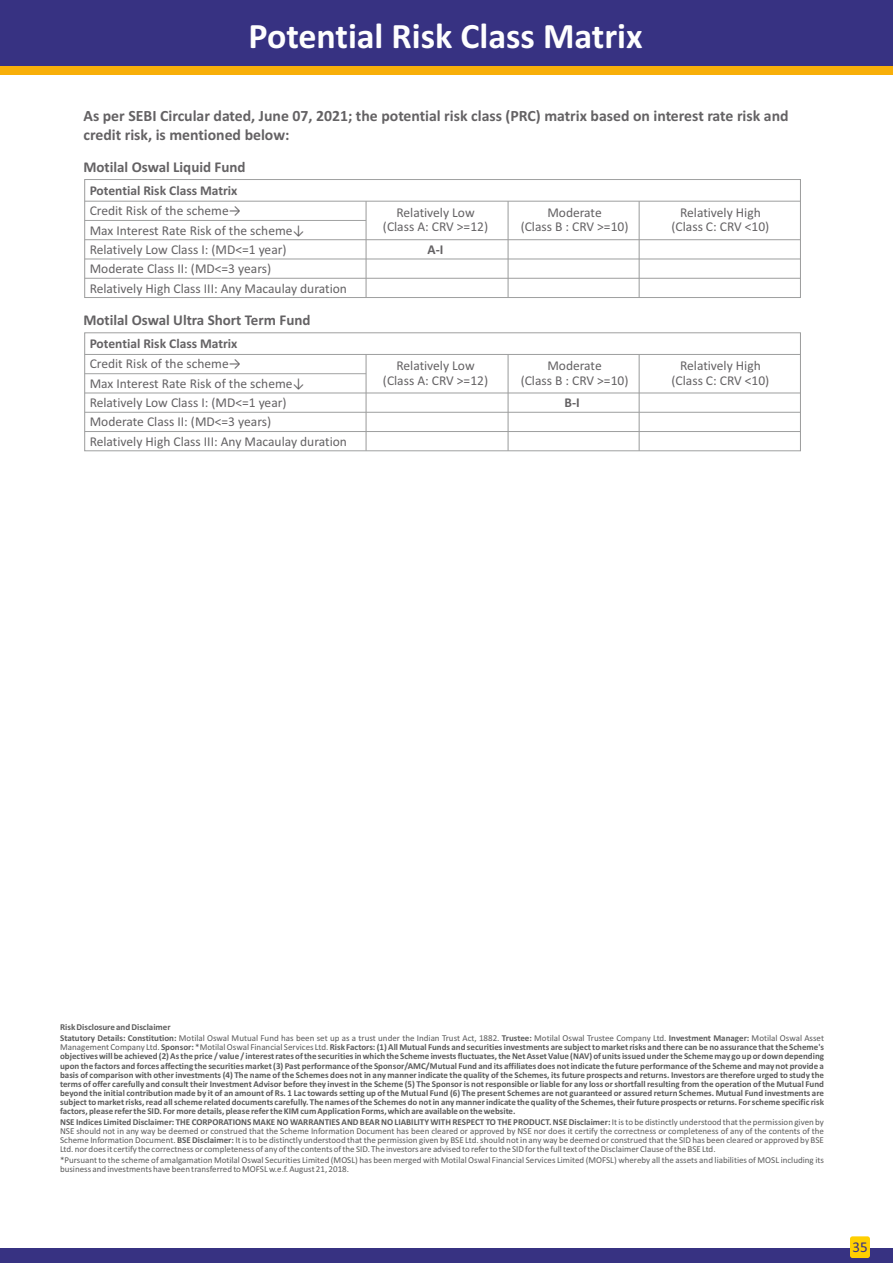
<style>
.page{position:relative;width:893px;height:1263px;background:#fff}
.page>*{position:absolute;margin:0;border:0;box-sizing:border-box;transform-origin:0 0}
.t1{font:700 36px "Calibri";color:#fefefe}
.t2{font:700 15.75px/19.2px "Calibri";color:#646264}
.t3{font:700 15px "Calibri";color:#646264}
.t4{font:15px "Calibri";color:#373282}
.t5{font:13.5px/14.9px "Calibri";color:#646264;text-align:center}
.t6{font:700 13.5px "Calibri";color:#646264}
.t7{font:700 9px/9.1px "Calibri";color:#5b5b5b;text-align:justify}
.t8{font:9px/9.1px "Calibri";color:#5b5b5b}
.s1{font-weight:700}
.s2{font-weight:400}
</style>
<div class="page">
<div style="left:0;top:0;width:893px;height:67px;background:#373282"></div>
<div style="left:0;top:66px;width:893px;height:9px;background:#f8af09"></div>
<div style="left:0;top:1248px;width:893px;height:15px;background:#373282"></div>
<div style="left:850px;top:1236px;width:20px;height:22px;background:#ffcf00;border-radius:3px"></div>
<div style="left:84px;top:179px;width:717px;height:119px;border:1px solid #9d9e9e"></div>
<hr style="left:85px;top:201px;width:715px;height:1px;background:#9d9e9e">
<hr style="left:85px;top:220px;width:281px;height:1px;background:#9d9e9e">
<hr style="left:85px;top:239px;width:715px;height:1px;background:#9d9e9e">
<hr style="left:85px;top:259px;width:715px;height:1px;background:#9d9e9e">
<hr style="left:85px;top:278px;width:715px;height:1px;background:#9d9e9e">
<hr style="left:366px;top:201px;width:1px;height:96px;background:#9d9e9e">
<hr style="left:508px;top:201px;width:1px;height:96px;background:#9d9e9e">
<hr style="left:639px;top:201px;width:1px;height:96px;background:#9d9e9e">
<div style="left:84px;top:332px;width:717px;height:119px;border:1px solid #9d9e9e"></div>
<hr style="left:85px;top:354px;width:715px;height:1px;background:#9d9e9e">
<hr style="left:85px;top:373px;width:281px;height:1px;background:#9d9e9e">
<hr style="left:85px;top:393px;width:715px;height:1px;background:#9d9e9e">
<hr style="left:85px;top:412px;width:715px;height:1px;background:#9d9e9e">
<hr style="left:85px;top:431px;width:715px;height:1px;background:#9d9e9e">
<hr style="left:366px;top:354px;width:1px;height:97px;background:#9d9e9e">
<hr style="left:508px;top:354px;width:1px;height:97px;background:#9d9e9e">
<hr style="left:639px;top:354px;width:1px;height:97px;background:#9d9e9e">
<h1 class="t1" style="left:248px;top:21px;width:396px">Potential Risk Class Matrix</h1>
<h2 class="t2" style="left:83px;top:107px;width:707px">As per SEBI Circular dated, June 07, 2021; the potential risk class (PRC) matrix based on interest rate risk and credit risk, is mentioned below:</h2>
<h3 class="t3" style="left:83px;top:160px;width:164px">Motilal Oswal Liquid Fund</h3>
<h3 class="t6" style="left:90px;top:185px;width:149px">Potential Risk Class Matrix</h3>
<h3 class="t5" style="left:90px;top:202px;width:217px;line-height:19.8px;text-align:left">Credit Risk of the scheme→<br>Max Interest Rate Risk of the scheme↓</h3>
<h3 class="t5" style="left:383px;top:206px;width:107px">Relatively Low (Class A: CRV &gt;=12)</h3>
<h3 class="t5" style="left:521px;top:206px;width:109px">Moderate<br>(Class B : CRV &gt;=10)</h3>
<h3 class="t5" style="left:671px;top:206px;width:99px">Relatively High (Class C: CRV &lt;10)</h3>
<h3 class="t5" style="left:90px;top:240px;width:259px;line-height:19.5px;text-align:left">Relatively Low Class I: (MD&lt;=1 year)<br>Moderate Class II: (MD&lt;=3 years)<br>Relatively High Class III: Any Macaulay duration</h3>
<h3 class="t6" style="left:428px;top:243px;width:17px">A-I</h3>
<h3 class="t3" style="left:83px;top:314px;width:229px">Motilal Oswal Ultra Short Term Fund</h3>
<h3 class="t5" style="left:90px;top:355px;width:217px;line-height:19.8px;text-align:left">Credit Risk of the scheme→<br>Max Interest Rate Risk of the scheme↓</h3>
<h3 class="t5" style="left:383px;top:359px;width:107px">Relatively Low (Class A: CRV &gt;=12)</h3>
<h3 class="t5" style="left:521px;top:359px;width:109px">Moderate<br>(Class B : CRV &gt;=10)</h3>
<h3 class="t5" style="left:671px;top:359px;width:99px">Relatively High (Class C: CRV &lt;10)</h3>
<h3 class="t5" style="left:90px;top:394px;width:259px;line-height:19.5px;text-align:left">Relatively Low Class I: (MD&lt;=1 year)<br>Moderate Class II: (MD&lt;=3 years)<br>Relatively High Class III: Any Macaulay duration</h3>
<h3 class="t6" style="left:564px;top:397px;width:17px">B-I</h3>
<h3 class="t6" style="left:90px;top:338px;width:149px">Potential Risk Class Matrix</h3>
<p class="t8" style="left:60px;top:1022px;width:765px;line-height:10.9px"><span class="s1">Risk Disclosure and Disclaimer<br>Statutory Details: Constitution:</span> Motilal Oswal Mutual Fund has been set up as a trust under the Indian Trust Act, 1882. <span class="s1">Trustee:</span> Motilal Oswal Trustee Company Ltd. <span class="s1">Investment Manager:</span> Motilal Oswal Asset</p>
<p class="t7" style="left:60px;top:1043px;width:765px"><span class="s2">Management Company Ltd.</span> Sponsor: <span class="s2">*Motilal Oswal Financial Services Ltd.</span> Risk Factors: (1) All Mutual Funds and securities investments are subject to market risks and there can be no assurance that the Scheme's objectives will be achieved (2) As the price / value / interest rates of the securities in which the Scheme invests fluctuates, the Net Asset Value (NAV) of units issued under the Scheme may go up or down depending upon the factors and forces affecting the securities market (3) Past performance of the Sponsor/AMC/Mutual Fund and its affiliates does not indicate the future performance of the Scheme and may not provide a basis of comparison with other investments (4) The name of the Schemes does not in any manner indicate the quality of the Schemes, its future prospects and returns. Investors are therefore urged to study the terms of offer carefully and consult their Investment Advisor before they invest in the Scheme (5) The Sponsor is not responsible or liable for any loss or shortfall resulting from the operation of the Mutual Fund beyond the initial contribution made by it of an amount of Rs. 1 Lac towards setting up of the Mutual Fund (6) The present Schemes are not guaranteed or assured return Schemes. Mutual Fund investments are subject to market risks, read all scheme related documents carefully. The names of the Schemes do not in any manner indicate the quality of the Schemes, their future prospects or returns. For scheme specific risk factors, please refer the SID. For more details, please refer the KIM cum Application Forms, which are available on the website.</p>
<p class="t8" style="left:60px;top:1118px;width:765px;text-align:justify"><span class="s1">NSE Indices Limited Disclaimer: THE CORPORATIONS MAKE NO WARRANTIES AND BEAR NO LIABILITY WITH RESPECT TO THE PRODUCT. NSE Disclaimer:</span> It is to be distinctly understood that the permission given by NSE should not in any way be deemed or construed that the Scheme Information Document has been cleared or approved by NSE nor does it certify the correctness or completeness of any of the contents of the Scheme Information Document. <span class="s1">BSE Disclaimer:</span> It is to be distinctly understood that the permission given by BSE Ltd. should not in any way be deemed or construed that the SID has been cleared or approved by BSE Ltd. nor does it certify the correctness or completeness of any of the contents of the SID. The investors are advised to refer to the SID for the full text of the Disclaimer Clause of the BSE Ltd.</p>
<p class="t8" style="left:60px;top:1156px;width:765px">*Pursuant to the scheme of amalgamation Motilal Oswal Securities Limited (MOSL) has been merged with Motilal Oswal Financial Services Limited (MOFSL) whereby all the assets and liabilities of MOSL including its business and investments have been transferred to MOFSL w.e.f. August 21, 2018.</p>
<h3 class="t4" style="left:853px;top:1241px;width:17px">35</h3>
</div>
